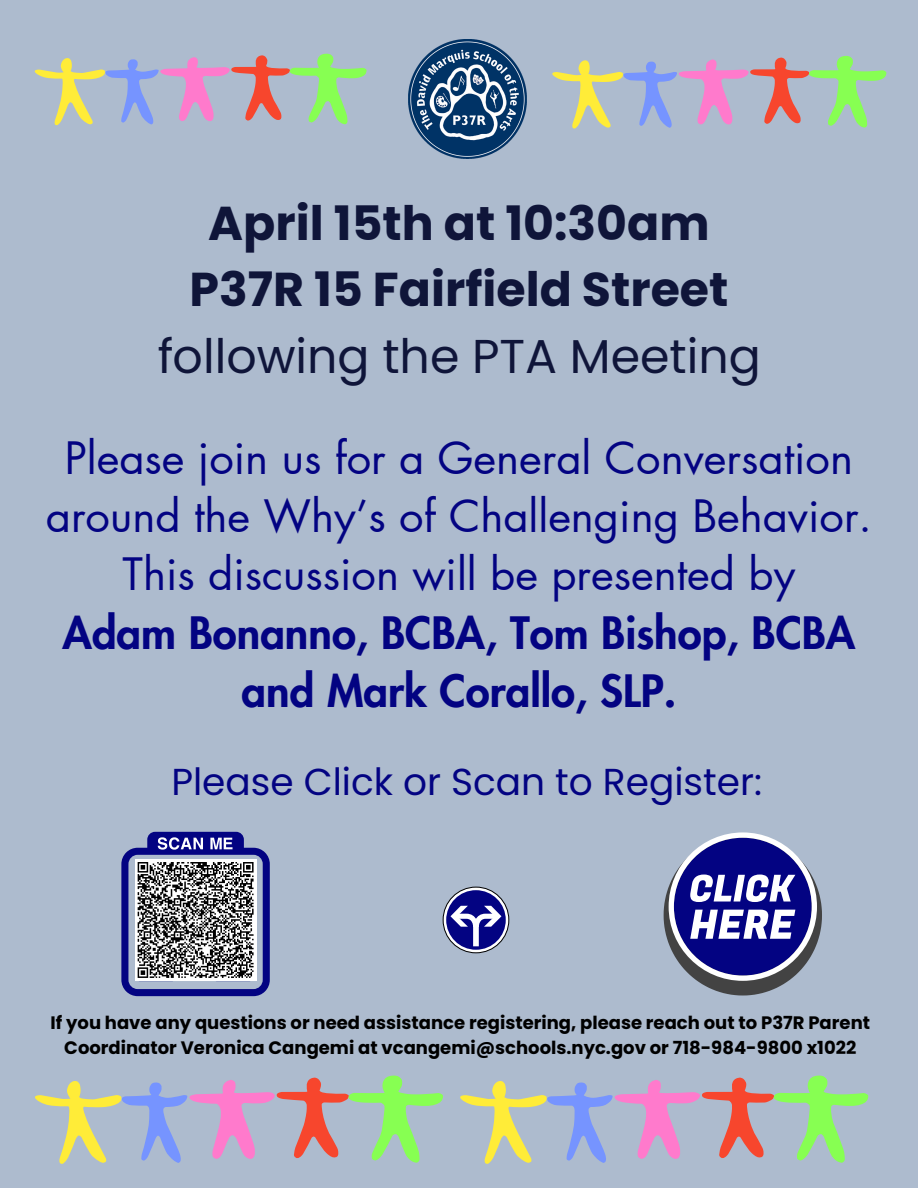
<style>
.page{position:relative;width:918px;height:1188px;background:#adbbce}
.page>*{position:absolute;margin:0;border:0;box-sizing:border-box;transform-origin:0 0}
.t1{font:700 47.4px/66.3px "Poppins";color:#050a30;text-align:center}
.t2{font:47.4px "Poppins";color:#050a30}
.t3{font:43.65px/58.2px "Futura LT Pro";color:#030382;text-align:center}
.t4{font:37.5px "Poppins";color:#030382}
.t5{font:700 18px/24.8px "Poppins";color:#000;text-align:center}
.s1{font-weight:800}
</style>
<div class="page">
<svg style="left:35px;top:1076px;width:408px;height:88px"></svg>
<svg style="left:460px;top:1076px;width:408px;height:88px"></svg>
<svg style="left:34px;top:54px;width:333px;height:71px"></svg>
<svg style="left:552px;top:56px;width:335px;height:73px"></svg>
<img style="left:408px;top:40px;width:118px;height:118px">
<svg style="left:443px;top:887px;width:66px;height:66px"></svg>
<div style="left:443px;top:887px;width:66px;height:66px;border:1px solid #000;border-radius:50%"></div>
<div style="left:446px;top:890px;width:60px;height:60px;background:#030382;border-radius:50%"></div>
<div style="left:473px;top:923px;width:6px;height:23px;background:#fff"></div>
<svg style="left:450px;top:906px;width:52px;height:26px"></svg>
<svg style="left:664px;top:832px;width:158px;height:164px"></svg>
<svg style="left:121px;top:832px;width:149px;height:164px"></svg>
<p class="t1" style="left:190px;top:190px;width:540px">April 15th at 10:30am<br>P37R 15 Fairfield Street</p>
<p class="t2" style="left:157px;top:323px;width:605px">following the PTA Meeting</p>
<p class="t3" style="left:46px;top:430px;width:828px">Please join us for a General Conversation around the Why’s of Challenging Behavior.<br>This discussion will be presented by<br><span class="s1">Adam Bonanno, BCBA, Tom Bishop, BCBA and Mark Corallo, SLP.</span></p>
<h1 class="t4" style="left:171px;top:755px;width:592px">Please Click or Scan to Register:</h1>
<p class="t5" style="left:51px;top:1010px;width:821px">If you have any questions or need assistance registering, please reach out to P37R Parent<br>Coordinator Veronica Cangemi at vcangemi@schools.nyc.gov or 718-984-9800 x1022</p>
</div>
